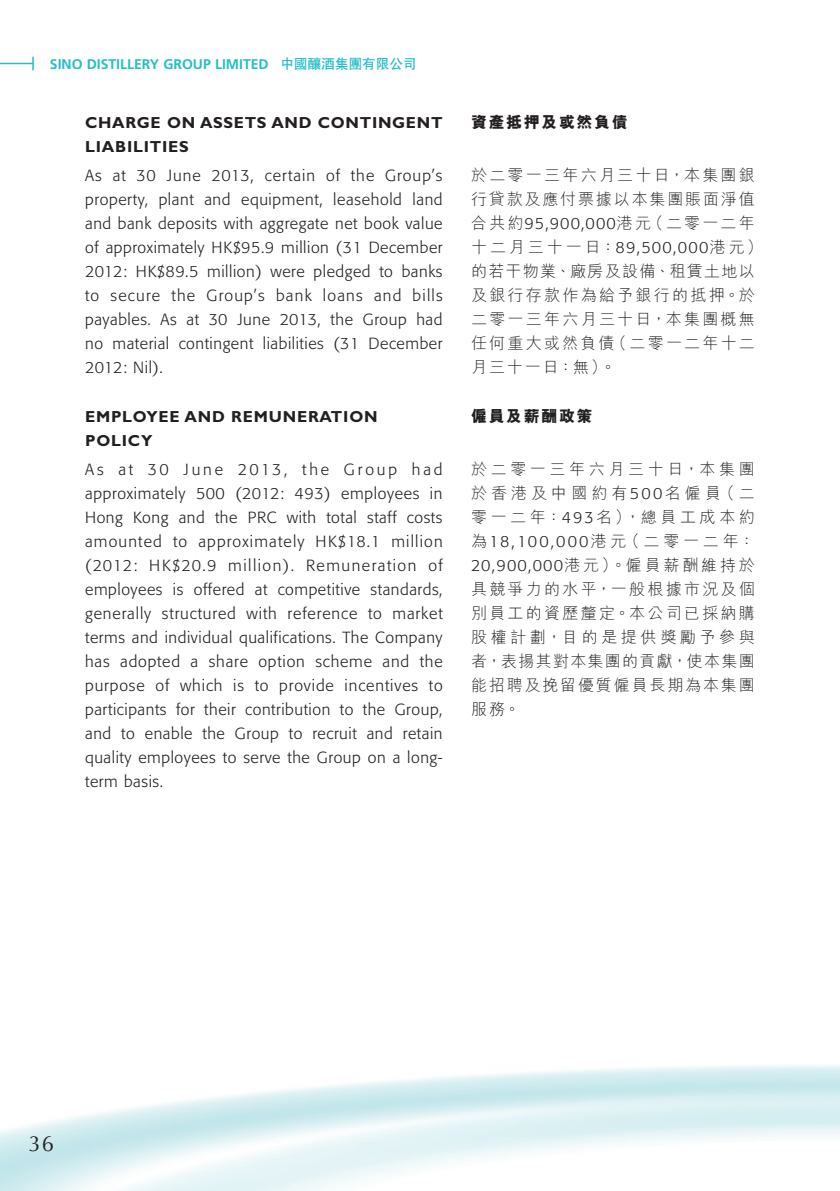
<style>
.page{position:relative;width:840px;height:1191px;background:#fff}
.page>*{position:absolute;margin:0;border:0;box-sizing:border-box;transform-origin:0 0}
.t1{font:22px "Optima LT Std";color:#231f20}
.Body_Text{font:300 16px/24px "Formata";letter-spacing:.035em;color:#231f20;text-align:justify}
.C_Body_Text{font:300 16px/24px "M Hei HK";letter-spacing:.135em;color:#231f20}
.Heading_2{font:700 16px/24px "Gill Sans Std";letter-spacing:.05em;color:#231f20}
.C_Heading_2{font:800 16px "M Hei HK";letter-spacing:.1em;color:#231f20}
.t2{font:700 14px "Frutiger LT Std";color:#23bec9}
.s1{font-family:"C Hei 2 HK"}
.s2{font-family:"Formata"}
</style>
<div class="page">
<hr style="left:0;top:63px;width:33px;height:1px;background:#23bec9">
<svg style="left:32px;top:57px;width:2px;height:13px"></svg>
<p class="t2" style="left:50px;top:55px;width:368px">SINO DISTILLERY GROUP LIMITED <span class="s1">中國釀酒集團有限公司</span></p>
<p class="Heading_2" style="left:85px;top:110px;width:359px">CHARGE ON ASSETS AND CONTINGENT<br>LIABILITIES</p>
<p class="Body_Text" style="left:85px;top:164px;width:359px">As at 30 June 2013, certain of the Group’s property, plant and equipment, leasehold land and bank deposits with aggregate net book value of approximately HK$95.9 million (31 December 2012: HK$89.5 million) were pledged to banks to secure the Group’s bank loans and bills payables. As at 30 June 2013, the Group had no material contingent liabilities (31 December 2012: Nil).</p>
<p class="Heading_2" style="left:85px;top:404px;width:294px">EMPLOYEE AND REMUNERATION<br>POLICY</p>
<p class="Body_Text" style="left:85px;top:458px;width:359px">As at 30 June 2013, the Group had approximately 500 (2012: 493) employees in Hong Kong and the PRC with total staff costs amounted to approximately HK$18.1 million (2012: HK$20.9 million). Remuneration of employees is offered at competitive standards, generally structured with reference to market terms and individual qualifications. The Company has adopted a share option scheme and the purpose of which is to provide incentives to participants for their contribution to the Group, and to enable the Group to recruit and retain quality employees to serve the Group on a long&shy;term basis.</p>
<p class="C_Heading_2" style="left:471px;top:114px;width:158px">資產抵押及或然負債</p>
<p class="C_Body_Text" style="left:471px;top:163px;width:293px">於二零一三年六月三十日，本集團銀行貸款及應付票據以本集團賬面淨值合共約<span class="s2">95,900,000</span>港元（二零一二年十二月三十一日：<span class="s2">89,500,000</span>港元）的若干物業、廠房及設備、租賃土地以及銀行存款作為給予銀行的抵押。於二零一三年六月三十日，本集團概無任何重大或然負債（二零一二年十二月三十一日：無）。</p>
<p class="C_Heading_2" style="left:471px;top:407px;width:123px">僱員及薪酬政策</p>
<p class="C_Body_Text" style="left:471px;top:457px;width:285px;text-align:justify">於二零一三年六月三十日，本集團於香港及中國約有<span class="s2">500</span>名僱員（二零一二年：<span class="s2">493</span>名），總員工成本約為<span class="s2">18,100,000</span>港元（二零一二年：<span class="s2">20,900,000</span>港元）。僱員薪酬維持於具競爭力的水平，一般根據市況及個別員工的資歷釐定。本公司已採納購股權計劃，目的是提供獎勵予參與者，表揚其對本集團的貢獻，使本集團能招聘及挽留優質僱員長期為本集團服務。</p>
<h1 class="t1" style="left:29px;top:1131px;width:27px">36</h1>
</div>
